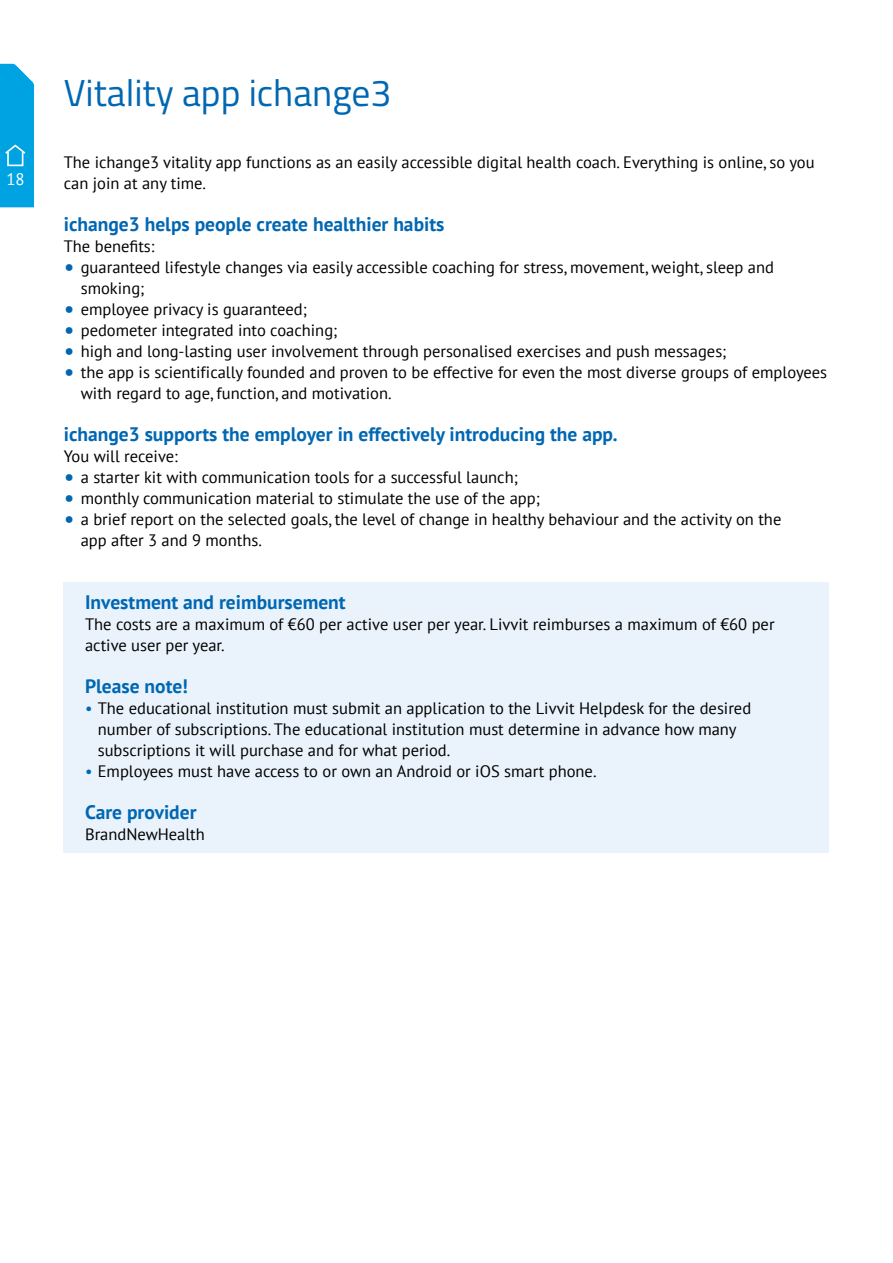
<style>
.page{position:relative;width:893px;height:1263px;background:#fff}
.page>*{position:absolute;margin:0;border:0;box-sizing:border-box;transform-origin:0 0}
.t1{font:37.5px "Titillium Web";color:#0067b2}
.t2{font:700 19.5px "PT Sans";color:#0067b2}
.t3{font:16.65px "PT Sans";color:#fff}
.t4{font:16.5px/21px "PT Sans";color:#000}
.s1{font-size:24px;color:#0067b2}
.s2{color:#0067b2}
</style>
<div class="page">
<div style="left:64px;top:582px;width:765px;height:40px;background:#eaf3fc"></div>
<div style="left:64px;top:618px;width:765px;height:46px;background:#eaf3fc"></div>
<div style="left:64px;top:645px;width:765px;height:40px;background:#eaf3fc"></div>
<div style="left:64px;top:666px;width:765px;height:40px;background:#eaf3fc"></div>
<div style="left:64px;top:702px;width:765px;height:67px;background:#eaf3fc"></div>
<div style="left:64px;top:765px;width:765px;height:25px;background:#eaf3fc"></div>
<div style="left:64px;top:786px;width:765px;height:25px;background:#eaf3fc"></div>
<div style="left:64px;top:792px;width:765px;height:40px;background:#eaf3fc"></div>
<div style="left:64px;top:828px;width:765px;height:25px;background:#eaf3fc"></div>
<svg style="left:0;top:63px;width:34px;height:144px;background:#0ea8e3"></svg>
<div style="left:7px;top:151px;width:16px;height:15px;background:#00a3e2;border:2px solid #fff"></div>
<p class="t3" style="left:6px;top:168px;width:20px">18</p>
<h1 class="t1" style="left:64px;top:66px;width:329px">Vitality app ichange3</h1>
<p class="t4" style="left:64px;top:151px;width:752px">The ichange3 vitality app functions as an easily accessible digital health coach. Everything is online, so you can join at any time.</p>
<p class="t2" style="left:64px;top:211px;width:382px">ichange3 helps people create healthier habits</p>
<p class="t4" style="left:64px;top:235px;width:92px">The benefits:</p>
<p class="t4" style="left:81px;top:256px;width:695px;text-indent:-17px"><span class="s1">•</span> guaranteed lifestyle changes via easily accessible coaching for stress, movement, weight, sleep and smoking;</p>
<p class="t4" style="left:64px;top:298px;width:245px"><span class="s1">•</span> employee privacy is guaranteed;</p>
<p class="t4" style="left:64px;top:319px;width:275px"><span class="s1">•</span> pedometer integrated into coaching;</p>
<p class="t4" style="left:64px;top:340px;width:664px"><span class="s1">•</span> high and long-lasting user involvement through personalised exercises and push messages;</p>
<p class="t4" style="left:81px;top:361px;width:748px;text-indent:-17px"><span class="s1">•</span> the app is scientifically founded and proven to be effective for even the most diverse groups of employees with regard to age, function, and motivation.</p>
<p class="t2" style="left:64px;top:421px;width:555px">ichange3 supports the employer in effectively introducing the app.</p>
<p class="t4" style="left:64px;top:445px;width:115px">You will receive:</p>
<p class="t4" style="left:64px;top:466px;width:456px"><span class="s1">•</span> a starter kit with communication tools for a successful launch;</p>
<p class="t4" style="left:64px;top:487px;width:478px"><span class="s1">•</span> monthly communication material to stimulate the use of the app;</p>
<p class="t4" style="left:81px;top:508px;width:702px;text-indent:-17px"><span class="s1">•</span> a brief report on the selected goals, the level of change in healthy behaviour and the activity on the app after 3 and 9 months.</p>
<p class="t2" style="left:85px;top:589px;width:262px">Investment and reimbursement</p>
<p class="t4" style="left:85px;top:613px;width:691px">The costs are a maximum of €60 per active user per year. Livvit reimburses a maximum of €60 per active user per year.</p>
<p class="t2" style="left:85px;top:673px;width:104px">Please note!</p>
<p class="t4" style="left:98px;top:697px;width:655px;text-indent:-13px"><span class="s2">•</span> The educational institution must submit an application to the Livvit Helpdesk for the desired number of subscriptions. The educational institution must determine in advance how many subscriptions it will purchase and for what period.</p>
<p class="t4" style="left:85px;top:760px;width:513px"><span class="s2">•</span> Employees must have access to or own an Android or iOS smart phone.</p>
<p class="t2" style="left:85px;top:799px;width:113px">Care provider</p>
<p class="t4" style="left:85px;top:823px;width:121px">BrandNewHealth</p>
</div>
